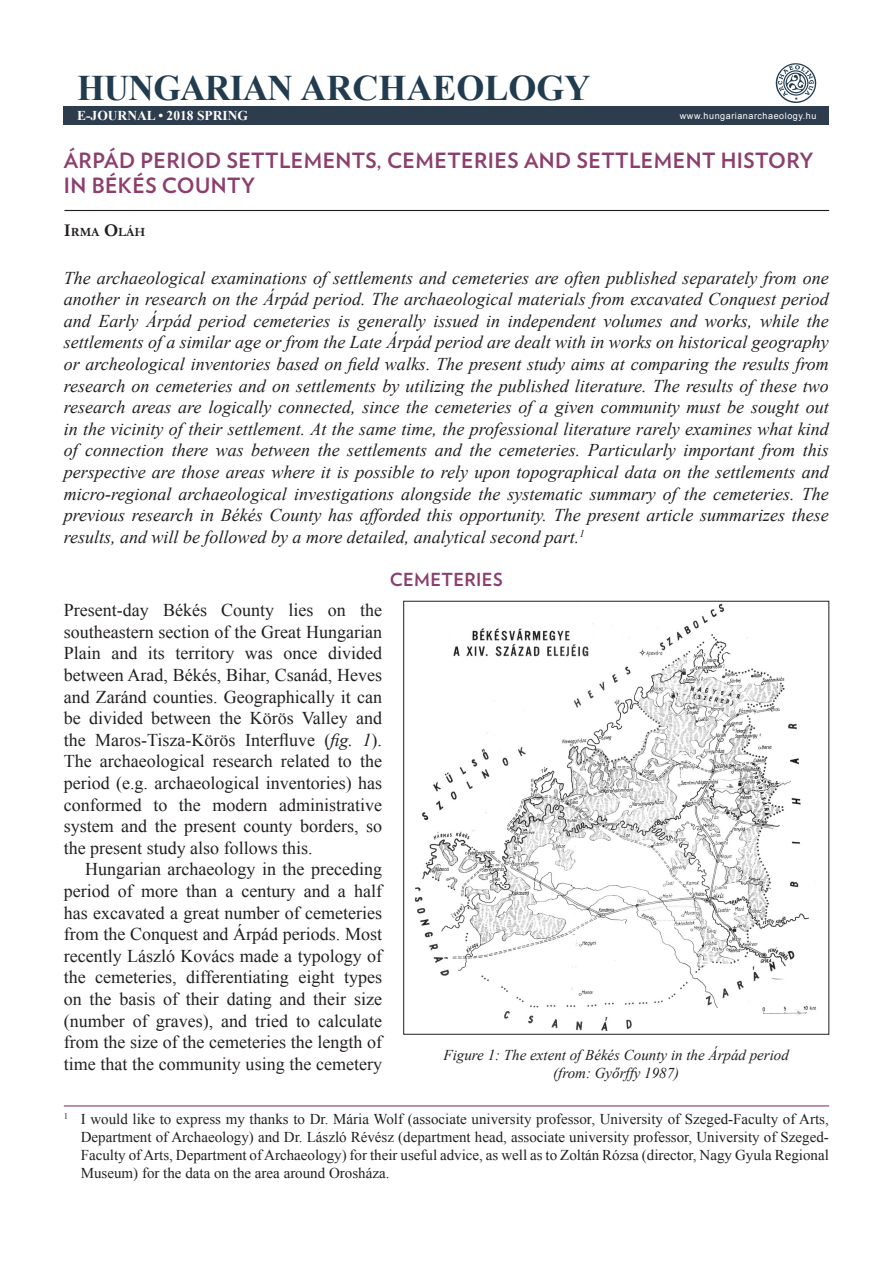
<style>
.page{position:relative;width:893px;height:1263px;background:#fff}
.page>*{position:absolute;margin:0;border:0;box-sizing:border-box;transform-origin:0 0}
.t1{font:700 36px "Times New Roman";color:#213b4f}
.cikk_cim_print{font:700 21px/25.2px "Verlag";letter-spacing:.02em;color:#8c3f6d}
.cikk_1bekezd_print{font:italic 18px/21.6px "Times New Roman";color:#231f20;text-align:justify}
.cikk_behuznelkul{font:18px/21.6px "Times New Roman";color:#231f20;text-align:justify}
.cikk_szoveg_print{font:18px/21.6px "Times New Roman";color:#231f20;text-align:justify}
.alcim{font:700 18px "Verlag";letter-spacing:.02em;color:#8c3f6d}
.labjegyzet{font:15px/18px "Times New Roman";color:#231f20;text-align:justify}
.kepala{font:italic 15px/18px "Times New Roman";color:#231f20;text-align:center}
.t2{font:700 13.5px "Times New Roman";color:#fff}
.cikk_szerz_print{font:700 12.6px "Garamond";color:#231f20}
.t3{font:9px "Arial";letter-spacing:.06em;color:#fff}
.s1{font-size:18px}
.s2{font-style:italic}
</style>
<div class="page">
<div style="left:64px;top:107px;width:765px;height:18px;background:#2d3d4d"></div>
<img style="left:773px;top:63px;width:45px;height:44px">
<hr style="left:64px;top:210px;width:765px;height:1px;background:#231f20">
<hr style="left:64px;top:1105px;width:765px;height:1px;background:#8c3f6d">
<img style="left:414px;top:603px;width:402px;height:428px">
<p class="t1" style="left:77px;top:63px;width:515px">HUNGARIAN ARCHAEOLOGY</p>
<p class="t2" style="left:77px;top:107px;width:172px">E-JOURNAL • 2018 SPRING</p>
<p class="t3" style="left:680px;top:110px;width:138px">www.hungarianarchaeology.hu</p>
<p class="cikk_cim_print" style="left:64px;top:146px;width:751px">ÁRPÁD PERIOD SETTLEMENTS, CEMETERIES AND SETTLEMENT HISTORY<br>IN BÉKÉS COUNTY</p>
<p class="cikk_szerz_print" style="left:64px;top:225px;width:83px"><span class="s1">I</span>RMA <span class="s1">O</span>LÁH</p>
<p class="cikk_1bekezd_print" style="left:64px;top:266px;width:767px">The archaeological examinations of settlements and cemeteries are often published separately from one another in research on the Árpád period. The archaeological materials from excavated Conquest period and Early Árpád period cemeteries is generally issued in independent volumes and works, while the settlements of a similar age or from the Late Árpád period are dealt with in works on historical geography or archeological inventories based on field walks. The present study aims at comparing the results from research on cemeteries and on settlements by utilizing the published literature. The results of these two research areas are logically connected, since the cemeteries of a given community must be sought out in the vicinity of their settlement. At the same time, the professional literature rarely examines what kind of connection there was between the settlements and the cemeteries. Particularly important from this perspective are those areas where it is possible to rely upon topographical data on the settlements and micro-regional archaeological investigations alongside the systematic summary of the cemeteries. The previous research in Békés County has afforded this opportunity. The present article summarizes these results, and will be followed by a more detailed, analytical second part.<sup>1</sup></p>
<p class="alcim" style="left:390px;top:565px;width:114px">CEMETERIES</p>
<p class="cikk_behuznelkul" style="left:64px;top:599px;width:320px">Present-day Békés County lies on the southeastern section of the Great Hungarian Plain and its territory was once divided between Arad, Békés, Bihar, Csanád, Heves and Zaránd counties. Geographically it can be divided between the Körös Valley and the Maros-Tisza-Körös Interfluve (<span class="s2">fig. 1</span>).<br>The archaeological research related to the period (e.g. archaeological inventories) has conformed to the modern administrative system and the present county borders, so the present study also follows this.</p>
<p class="cikk_szoveg_print" style="left:64px;top:858px;width:320px;text-indent:21px">Hungarian archaeology in the preceding period of more than a century and a half has excavated a great number of cemeteries from the Conquest and Árpád periods. Most recently László Kovács made a typology of the cemeteries, differentiating eight types on the basis of their dating and their size (number of graves), and tried to calculate from the size of the cemeteries the length of time that the community using the cemetery</p>
<p class="labjegyzet" style="left:81px;top:1110px;width:750px;text-indent:-17px"><sup>1</sup> I would like to express my thanks to Dr. Mária Wolf (associate university professor, University of Szeged-Faculty of Arts, Department of Archaeology) and Dr. László Révész (department head, associate university professor, University of Szeged-Faculty of Arts, Department of Archaeology) for their useful advice, as well as to Zoltán Rózsa (director, Nagy Gyula Regional Museum) for the data on the area around Orosháza.</p>
<p class="kepala" style="left:444px;top:1045px;width:347px">Figure 1: The extent of Békés County in the Árpád period (from: Győrffy 1987)</p>
</div>
